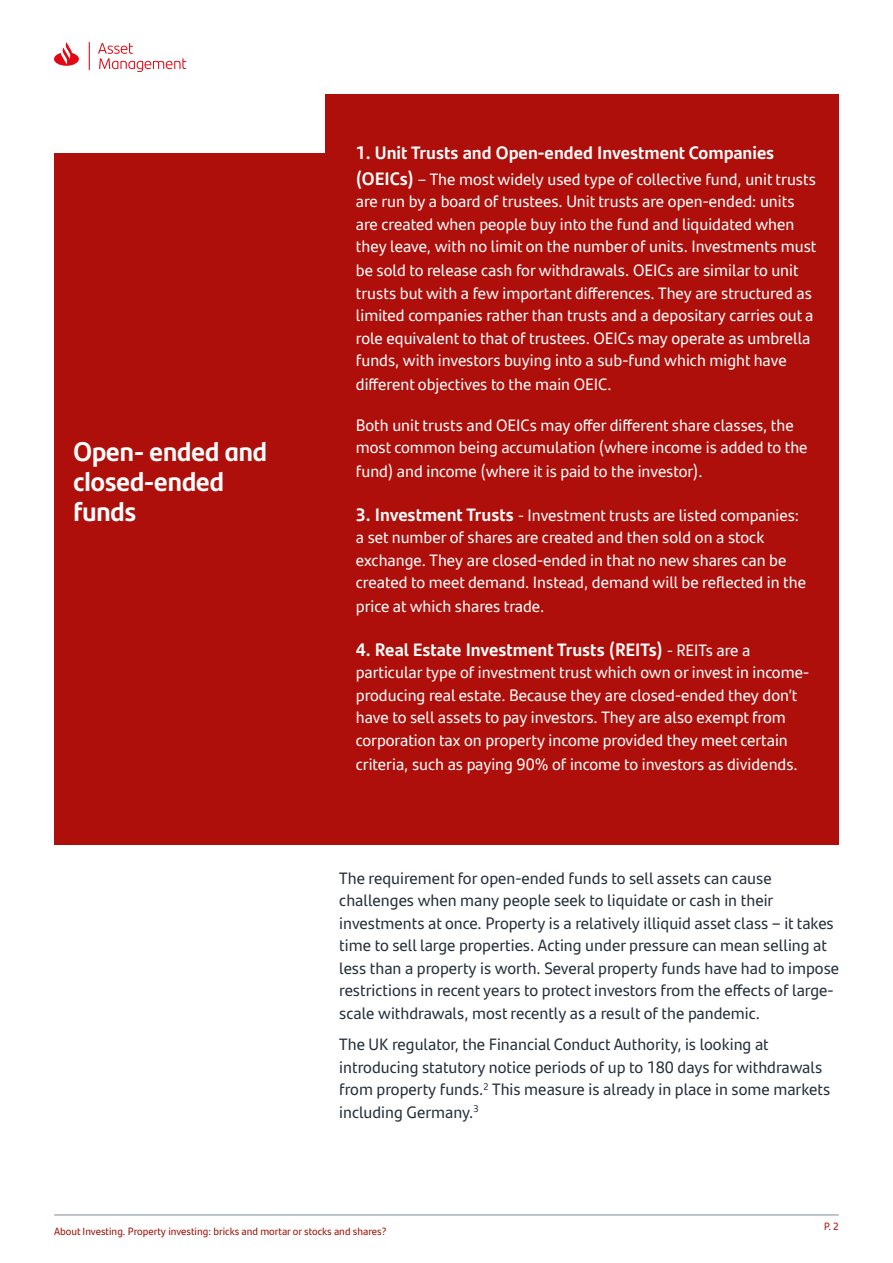
<style>
.page{position:relative;width:893px;height:1263px;background:#fff}
.page>*{position:absolute;margin:0;border:0;box-sizing:border-box;transform-origin:0 0}
.t1{font:700 27px/30px "Santander Headline";color:#fff}
.t2{font:700 18px "Santander Text";color:#fff}
.t3{font:16.5px/22.5px "Santander Text";color:#fff}
.t4{font:16.5px/22.5px "Santander Text";color:#27313c}
.t5{font:10.5px "Santander Text";color:#9c1006}
.t6{font:10.5px "Santander Headline";color:#ae0f0a}
.s1{font-weight:700;font-size:18px}
.s2{font-size:15.75px}
.s3{font-weight:400;font-size:15.75px}
.s4{font-weight:400;font-size:16.5px}
</style>
<div class="page">
<hr style="left:54px;top:1215px;width:785px;height:1px;background:#808b94">
<svg style="left:54px;top:42px;width:132px;height:30px"></svg>
<div style="left:54px;top:94px;width:785px;height:750px;background:#ae0f0a"></div>
<div style="left:45px;top:87px;width:279px;height:65px;background:#fff"></div>
<h1 class="t1" style="left:74px;top:435px;width:195px">Open- ended and closed-ended funds</h1>
<p class="t2" style="left:356px;top:139px;width:420px">1. Unit Trusts and Open-ended Investment Companies</p>
<p class="t3" style="left:356px;top:167px;width:462px"><span class="s1">(OEICs)</span> <span class="s2">–</span> The most widely used type of collective fund, unit trusts are run by a board of trustees. Unit trusts are open-ended: units are created when people buy into the fund and liquidated when they leave, with no limit on the number of units. Investments must</p>
<p class="t3" style="left:356px;top:258px;width:459px">be sold to release cash for withdrawals. OEICs are similar to unit trusts but with a few important differences. They are structured as limited companies rather than trusts and a depositary carries out a role equivalent to that of trustees. OEICs may operate as umbrella funds, with investors buying into a sub-fund which might have</p>
<p class="t3" style="left:356px;top:372px;width:257px">different objectives to the main OEIC.</p>
<p class="t3" style="left:356px;top:413px;width:453px">Both unit trusts and OEICs may offer different share classes, the most common being accumulation (where income is added to the</p>
<p class="t3" style="left:356px;top:459px;width:348px">fund) and income (where it is paid to the investor).</p>
<p class="t3" style="left:356px;top:503px;width:452px"><span class="s1">3. Investment Trusts</span> <span class="s2">-</span> Investment trusts are listed companies: a set number of shares are created and then sold on a stock exchange. They are closed-ended in that no new shares can be created to meet demand. Instead, demand will be reflected in the</p>
<p class="t3" style="left:356px;top:594px;width:190px">price at which shares trade.</p>
<p class="t2" style="left:356px;top:635px;width:396px">4. Real Estate Investment Trusts (REITs) <span class="s3">-</span> <span class="s4">REITs are a</span></p>
<p class="t3" style="left:356px;top:660px;width:455px">particular type of investment trust which own or invest in income&shy;producing real estate. Because they are closed-ended they don’t have to sell assets to pay investors. They are also exempt from corporation tax on property income provided they meet certain</p>
<p class="t3" style="left:356px;top:752px;width:443px">criteria, such as paying 90% of income to investors as dividends.</p>
<p class="t4" style="left:339px;top:866px;width:501px">The requirement for open-ended funds to sell assets can cause challenges when many people seek to liquidate or cash in their investments at once. Property is a relatively illiquid asset class – it takes time to sell large properties. Acting under pressure can mean selling at less than a property is worth. Several property funds have had to impose restrictions in recent years to protect investors from the effects of large&shy;scale withdrawals, most recently as a result of the pandemic.</p>
<p class="t4" style="left:339px;top:1032px;width:493px">The UK regulator, the Financial Conduct Authority, is looking at introducing statutory notice periods of up to 180 days for withdrawals from property funds.<sup>2</sup> This measure is already in place in some markets including Germany.<sup>3</sup></p>
<p class="t5" style="left:54px;top:1223px;width:334px">About Investing. Property investing: bricks and mortar or stocks and shares?</p>
<p class="t6" style="left:824px;top:1218px;width:16px">P. 2</p>
</div>
